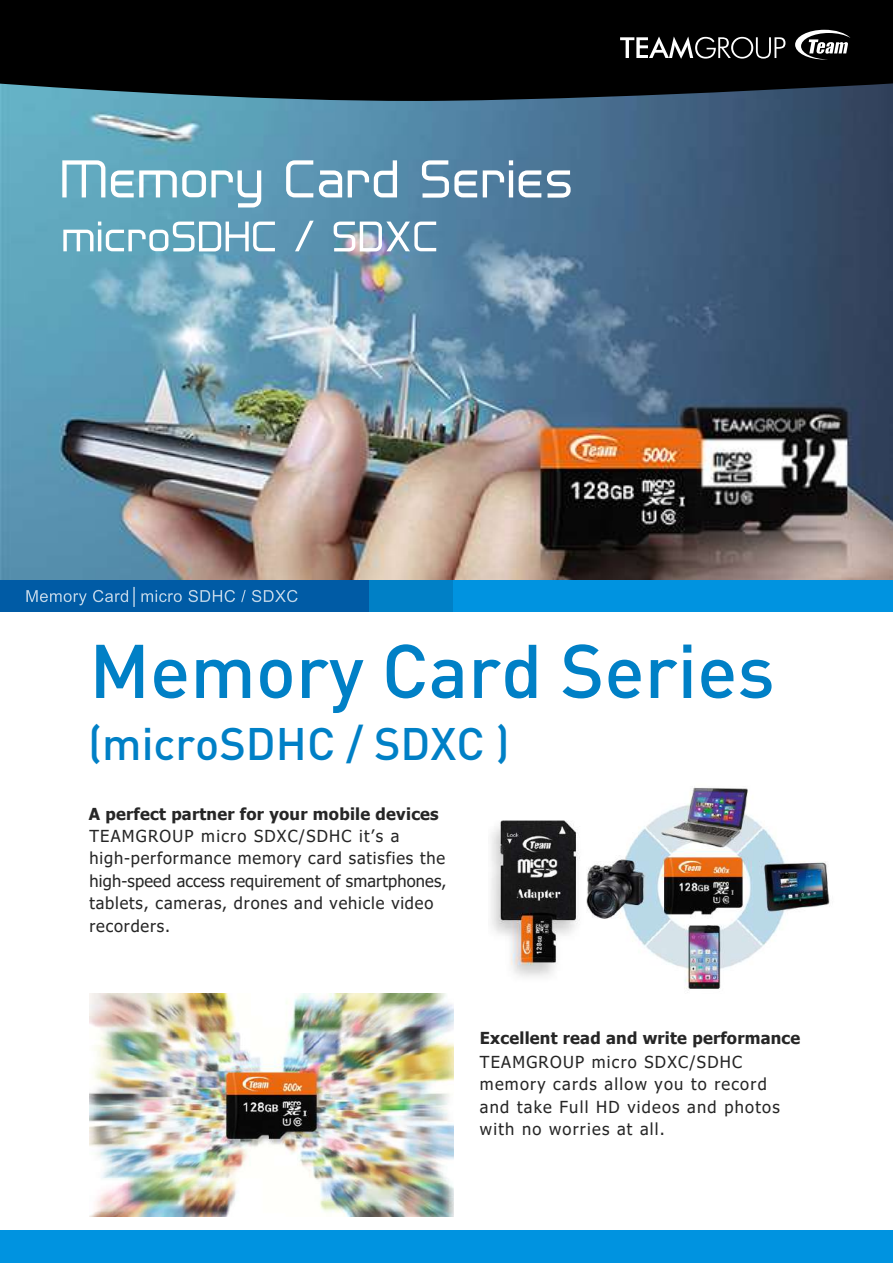
<style>
.page{position:relative;width:893px;height:1263px;background:#fff}
.page>*{position:absolute;margin:0;border:0;box-sizing:border-box;transform-origin:0 0}
.t1{font:500 74.7px "DINOT";color:#0080c6}
.t2{font:500 45px "DINOT";color:#0080c6}
.t3{font:16.5px/22.5px "Tahoma";letter-spacing:.05em;color:#262626}
.t4{font:16.5px/22.5px "Tahoma";letter-spacing:.075em;color:#262626}
.t5{font:700 16.5px "Tahoma";letter-spacing:.015em;color:#262626}
</style>
<div class="page">
<img style="left:0;top:103px;width:893px;height:477px">
<img style="left:90px;top:993px;width:363px;height:223px">
<div style="left:0;top:580px;width:893px;height:32px;background:#0093e0"></div>
<div style="left:0;top:580px;width:453px;height:32px;background:#0080c6"></div>
<div style="left:0;top:580px;width:369px;height:32px;background:#005ba5"></div>
<svg style="left:26px;top:587px;width:220px;height:20px"></svg>
<svg style="left:252px;top:590px;width:46px;height:12px"></svg>
<svg style="left:63px;top:222px;width:212px;height:29px"></svg>
<svg style="left:295px;top:221px;width:19px;height:30px"></svg>
<svg style="left:334px;top:222px;width:102px;height:29px"></svg>
<svg style="left:62px;top:160px;width:43px;height:37px"></svg>
<svg style="left:111px;top:170px;width:150px;height:37px"></svg>
<svg style="left:286px;top:160px;width:27px;height:37px"></svg>
<svg style="left:319px;top:170px;width:23px;height:27px"></svg>
<svg style="left:348px;top:160px;width:49px;height:37px"></svg>
<svg style="left:422px;top:160px;width:55px;height:38px"></svg>
<svg style="left:483px;top:160px;width:30px;height:37px"></svg>
<svg style="left:519px;top:170px;width:22px;height:27px"></svg>
<svg style="left:547px;top:170px;width:24px;height:28px"></svg>
<div style="left:0;top:1230px;width:893px;height:33px;background:#0093e0"></div>
<svg style="left:0;top:0;width:893px;height:103px;background:#060b0d"></svg>
<svg style="left:620px;top:37px;width:165px;height:22px"></svg>
<svg style="left:795px;top:30px;width:55px;height:30px"></svg>
<img style="left:491px;top:787px;width:339px;height:204px">
<h1 class="t1" style="left:89px;top:620px;width:687px">Memory Card Series</h1>
<h2 class="t2" style="left:88px;top:713px;width:423px">(microSDHC / SDXC )</h2>
<p class="t5" style="left:89px;top:802px;width:351px">A perfect partner for your mobile devices</p>
<p class="t3" style="left:89px;top:825px;width:359px">TEAMGROUP micro SDXC/SDHC it’s a high-performance memory card satisfies the high-speed access requirement of smartphones, tablets, cameras, drones and vehicle video recorders.</p>
<p class="t5" style="left:480px;top:1027px;width:322px">Excellent read and write performance</p>
<p class="t4" style="left:480px;top:1051px;width:301px">TEAMGROUP micro SDXC/SDHC memory cards allow you to record and take Full HD videos and photos with no worries at all.</p>
</div>
